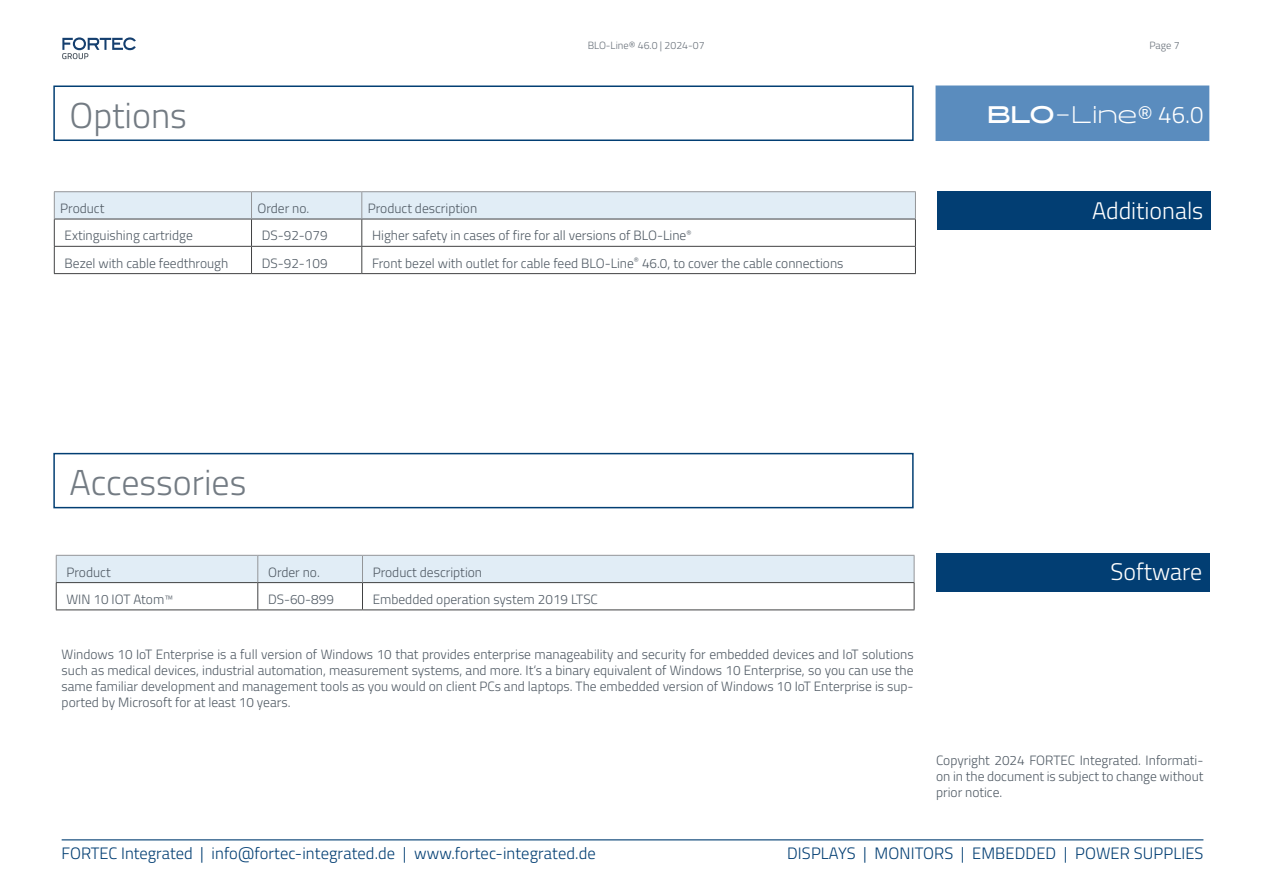
<style>
.page{position:relative;width:1263px;height:893px;background:#fff}
.page>*{position:absolute;margin:0;border:0;box-sizing:border-box;transform-origin:0 0}
.t1{font:300 36px "Titillium Web";color:#737b83}
.t2{font:300 24px "Titillium Web";color:#fff}
.t3{font:300 24px "Halogen";color:#fff}
.t4{font:300 16.5px "Titillium Web";letter-spacing:.005em;color:#023e73}
.Tabelle_Datenblatt{font:300 13.5px/16.2px "Titillium Web";color:#505a64;text-align:justify}
.Tabelle_Überschrift_zentriert_Zubehör{font:300 13.5px "Titillium Web";color:#505a64}
.Tabelle_Überschrift_links_Zubehör{font:300 13.5px "Titillium Web";color:#505a64}
.t5{font:300 10.5px "Titillium Web";color:#69717a}
.s1{font-weight:700}
.s2{font-family:"Titillium Web"}
.s3{color:#737b83}
</style>
<div class="page">
<svg style="left:62px;top:37px;width:74px;height:22px"></svg>
<hr style="left:62px;top:839px;width:1141px;height:2px;background:#023e73">
<div style="left:935px;top:86px;width:274px;height:55px;background:#5a8cbe"></div>
<div style="left:53px;top:453px;width:861px;height:55px;border:2px solid #023e73"></div>
<div style="left:936px;top:553px;width:273px;height:39px;background:#023e73"></div>
<div style="left:53px;top:86px;width:861px;height:55px;border:2px solid #023e73"></div>
<hr style="left:54px;top:273px;width:197px;height:1px;background:#414243">
<hr style="left:251px;top:273px;width:111px;height:1px;background:#414243">
<hr style="left:362px;top:273px;width:554px;height:1px;background:#414243">
<hr style="left:54px;top:191px;width:197px;height:1px;background:#939598">
<hr style="left:251px;top:191px;width:111px;height:1px;background:#939598">
<hr style="left:362px;top:191px;width:554px;height:1px;background:#939598">
<svg style="left:54px;top:192px;width:862px;height:81px"></svg>
<div style="left:937px;top:192px;width:273px;height:38px;background:#023e73"></div>
<hr style="left:56px;top:609px;width:202px;height:1px;background:#414243">
<hr style="left:258px;top:609px;width:104px;height:1px;background:#414243">
<hr style="left:362px;top:609px;width:552px;height:1px;background:#414243">
<svg style="left:56px;top:555px;width:859px;height:54px"></svg>
<p class="t1" style="left:70px;top:89px;width:119px">Options</p>
<p class="t5" style="left:588px;top:38px;width:118px">BLO-Line® 46.0 | 2024-07</p>
<p class="t5" style="left:1149px;top:38px;width:32px">Page 7</p>
<p class="t3" style="left:987px;top:100px;width:217px"><span class="s1">BLO</span>-Line<span class="s2">® 46.0</span></p>
<p class="Tabelle_Überschrift_links_Zubehör" style="left:60px;top:198px;width:46px">Product</p>
<p class="Tabelle_Überschrift_zentriert_Zubehör" style="left:257px;top:198px;width:53px">Order no.</p>
<p class="Tabelle_Überschrift_zentriert_Zubehör" style="left:368px;top:198px;width:111px">Product description</p>
<p class="Tabelle_Datenblatt" style="left:65px;top:227px;width:130px">Extinguishing cartridge</p>
<p class="Tabelle_Datenblatt" style="left:262px;top:227px;width:67px">DS-92-079</p>
<p class="Tabelle_Datenblatt" style="left:372px;top:227px;width:321px">Higher safety in cases of fire for all versions of BLO-Line<sup>®</sup></p>
<p class="Tabelle_Datenblatt" style="left:65px;top:254px;width:165px">Bezel with cable feedthrough</p>
<p class="Tabelle_Datenblatt" style="left:262px;top:254px;width:67px">DS-92-109</p>
<p class="Tabelle_Datenblatt" style="left:372px;top:254px;width:473px">Front bezel with outlet for cable feed BLO-Line<sup>®</sup> 46.0, to cover the cable connections</p>
<p class="t2" style="left:1092px;top:193px;width:113px">Additionals</p>
<p class="t1" style="left:70px;top:456px;width:178px">Accessories</p>
<p class="Tabelle_Datenblatt" style="left:66px;top:563px;width:46px">Product</p>
<p class="Tabelle_Datenblatt" style="left:268px;top:563px;width:53px">Order no.</p>
<p class="Tabelle_Datenblatt" style="left:373px;top:563px;width:111px">Product description</p>
<p class="Tabelle_Datenblatt" style="left:66px;top:590px;width:108px">WIN 10 IOT Atom<span class="s3">™</span></p>
<p class="Tabelle_Datenblatt" style="left:268px;top:590px;width:67px">DS-60-899</p>
<p class="Tabelle_Datenblatt" style="left:373px;top:590px;width:227px">Embedded operation system 2019 LTSC</p>
<p class="Tabelle_Datenblatt" style="left:62px;top:645px;width:853px">Windows 10 IoT Enterprise is a full version of Windows 10 that provides enterprise manageability and security for embedded devices and IoT solutions such as medical devices, industrial automation, measurement systems, and more. It‘s a binary equivalent of Windows 10 Enterprise, so you can use the same familiar development and management tools as you would on client PCs and laptops. The embedded version of Windows 10 IoT Enterprise is sup&shy;ported by Microsoft for at least 10 years.</p>
<p class="t2" style="left:1110px;top:554px;width:93px">Software</p>
<p class="Tabelle_Datenblatt" style="left:936px;top:751px;width:269px">Copyright 2024 FORTEC Integrated. Informati&shy;on in the document is subject to change without prior notice.</p>
<p class="t4" style="left:62px;top:841px;width:536px">FORTEC Integrated | info@fortec-integrated.de | www.fortec-integrated.de</p>
<p class="t4" style="left:787px;top:841px;width:418px">DISPLAYS | MONITORS | EMBEDDED | POWER SUPPLIES</p>
</div>
